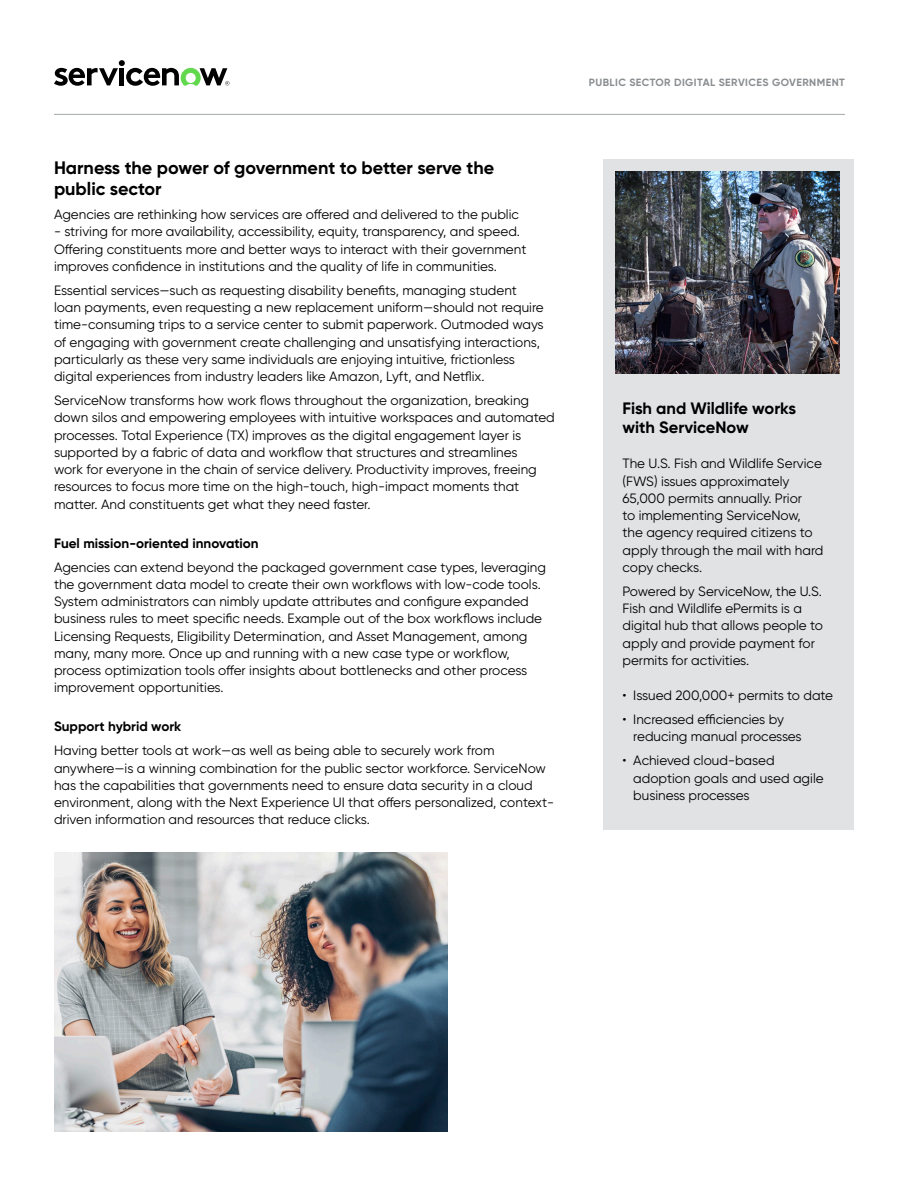
<style>
.page{position:relative;width:900px;height:1200px;background:#fff}
.page>*{position:absolute;margin:0;border:0;box-sizing:border-box;transform-origin:0 0}
.Body_Copy{font:700 18px/21px "Gilroy";color:#000}
.Body_Copy-2{font:700 16.5px/19.5px "Gilroy";color:#000}
.Body_Copy-3{font:13.5px/17.2px "Gilroy";color:#000}
.Body_Copy-4{font:700 13.5px "Gilroy";color:#000}
.t1{font:700 10.5px "Gilroy";letter-spacing:.04em;color:#8a8e91}
</style>
<div class="page">
<div style="left:603px;top:159px;width:251px;height:671px;background:#e1e2e4"></div>
<svg style="left:54px;top:60px;width:175px;height:26px"></svg>
<hr style="left:54px;top:114px;width:791px;height:1px;background:#a5a8aa">
<img style="left:616px;top:172px;width:224px;height:202px">
<img style="left:54px;top:852px;width:394px;height:279px">
<p class="Body_Copy" style="left:54px;top:157px;width:442px">Harness the power of government to better serve the public sector</p>
<p class="Body_Copy-3" style="left:54px;top:206px;width:466px">Agencies are rethinking how services are offered and delivered to the public</p>
<p class="Body_Copy-3" style="left:54px;top:223px;width:474px">- striving for more availability, accessibility, equity, transparency, and speed.<br>Offering constituents more and better ways to interact with their government improves confidence in institutions and the quality of life in communities.</p>
<p class="Body_Copy-3" style="left:54px;top:281px;width:491px">Essential services—such as requesting disability benefits, managing student loan payments, even requesting a new replacement uniform—should not require time-consuming trips to a service center to submit paperwork. Outmoded ways of engaging with government create challenging and unsatisfying interactions, particularly as these very same individuals are enjoying intuitive, frictionless digital experiences from industry leaders like Amazon, Lyft, and Netflix.</p>
<p class="Body_Copy-3" style="left:54px;top:392px;width:502px">ServiceNow transforms how work flows throughout the organization, breaking down silos and empowering employees with intuitive workspaces and automated processes. Total Experience (TX) improves as the digital engagement layer is supported by a fabric of data and workflow that structures and streamlines<br>work for everyone in the chain of service delivery. Productivity improves, freeing resources to focus more time on the high-touch, high-impact moments that matter. And constituents get what they need faster.</p>
<p class="Body_Copy-4" style="left:54px;top:534px;width:206px">Fuel mission-oriented innovation</p>
<p class="Body_Copy-3" style="left:54px;top:558px;width:494px">Agencies can extend beyond the packaged government case types, leveraging the government data model to create their own workflows with low-code tools.<br>System administrators can nimbly update attributes and configure expanded business rules to meet specific needs. Example out of the box workflows include Licensing Requests, Eligibility Determination, and Asset Management, among many, many more. Once up and running with a new case type or workflow, process optimization tools offer insights about bottlenecks and other process improvement opportunities.</p>
<p class="Body_Copy-4" style="left:54px;top:718px;width:129px">Support hybrid work</p>
<p class="Body_Copy-3" style="left:54px;top:742px;width:502px">Having better tools at work—as well as being able to securely work from anywhere—is a winning combination for the public sector workforce. ServiceNow has the capabilities that governments need to ensure data security in a cloud environment, along with the Next Experience UI that offers personalized, context&shy;driven information and resources that reduce clicks.</p>
<p class="t1" style="left:589px;top:76px;width:258px">PUBLIC SECTOR DIGITAL SERVICES GOVERNMENT</p>
<p class="Body_Copy-2" style="left:622px;top:398px;width:175px">Fish and Wildlife works with ServiceNow</p>
<p class="Body_Copy-3" style="left:622px;top:455px;width:202px">The U.S. Fish and Wildlife Service (FWS) issues approximately<br>65,000 permits annually. Prior<br>to implementing ServiceNow, the agency required citizens to apply through the mail with hard copy checks.</p>
<p class="Body_Copy-3" style="left:622px;top:582px;width:202px">Powered by ServiceNow, the U.S.<br>Fish and Wildlife ePermits is a digital hub that allows people to apply and provide payment for permits for activities.</p>
<p class="Body_Copy-3" style="left:622px;top:687px;width:212px">• Issued 200,000+ permits to date</p>
<p class="Body_Copy-3" style="left:633px;top:711px;width:170px;text-indent:-11px">• Increased efficiencies by reducing manual processes</p>
<p class="Body_Copy-3" style="left:633px;top:752px;width:192px;text-indent:-11px">• Achieved cloud-based adoption goals and used agile business processes</p>
</div>
